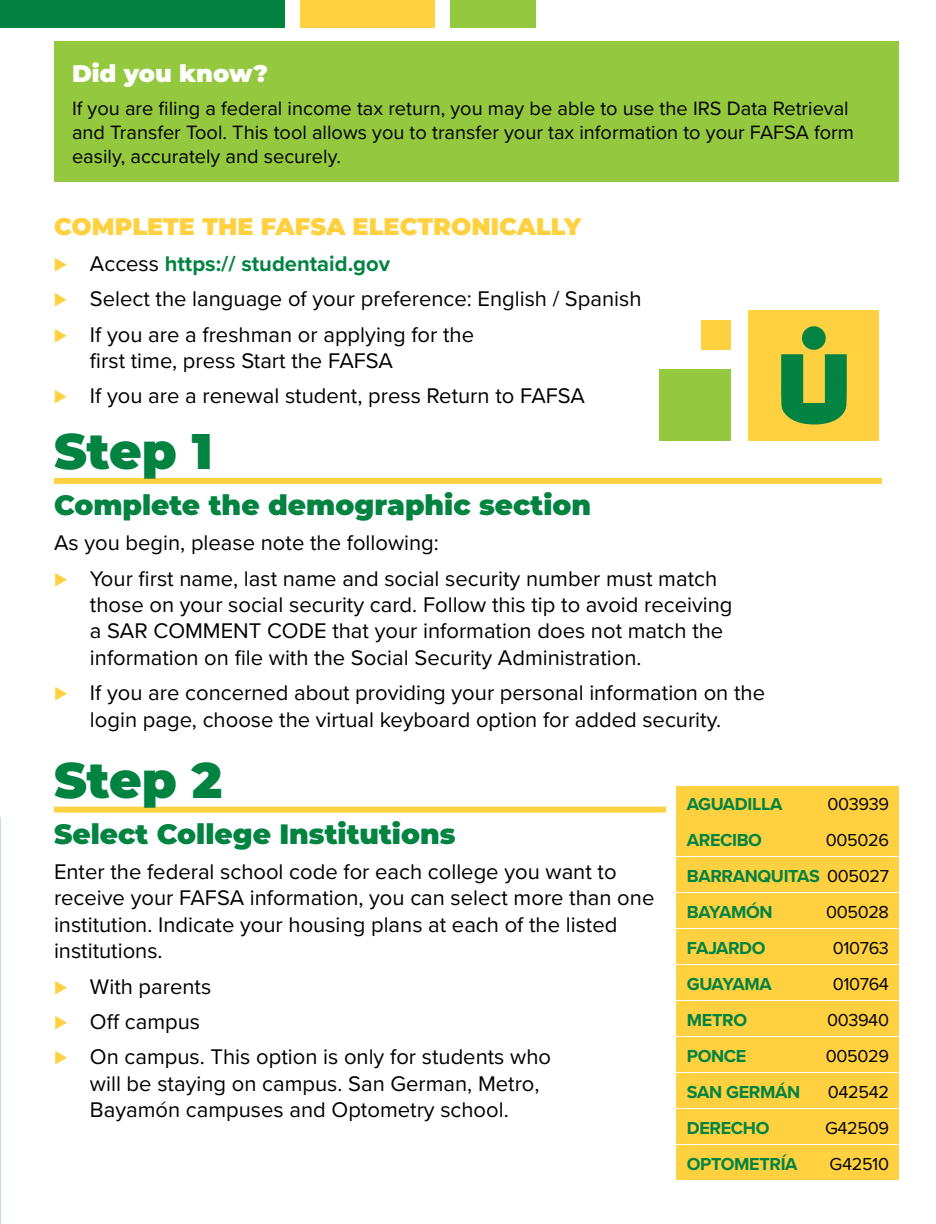
<style>
.page{position:relative;width:936px;height:1224px;background:#fff}
.page>*{position:absolute;margin:0;border:0;box-sizing:border-box;transform-origin:0 0}
.t1{font:900 50px "Montserrat";color:#028342}
.t2{font:900 28px "Montserrat";color:#028342}
.t3{font:900 24px "Montserrat";color:#ffd140}
.t4{font:900 24px "Montserrat";color:#fff}
.t5{font:22px/26.4px "Proxima Nova";color:#000}
.t6{font:20px/24px "Proxima Nova";color:#000}
.t7{font:700 18px/36px "Proxima Nova";letter-spacing:-.02em;color:#028342;text-align:justify}
.t8{font:18px "Proxima Nova";letter-spacing:-.02em;color:#000}
.s1{font-weight:900;color:#ffd140}
.s2{font-weight:700;color:#028342}
.s3{font-weight:400;color:#000}
</style>
<div class="page">
<div style="left:54px;top:478px;width:828px;height:6px;background:#ffd140"></div>
<div style="left:677px;top:786px;width:222px;height:34px;background:#ffd140"></div>
<div style="left:677px;top:822px;width:222px;height:34px;background:#ffd140"></div>
<div style="left:677px;top:858px;width:222px;height:34px;background:#ffd140"></div>
<div style="left:677px;top:894px;width:222px;height:34px;background:#ffd140"></div>
<div style="left:677px;top:930px;width:222px;height:34px;background:#ffd140"></div>
<div style="left:677px;top:966px;width:222px;height:34px;background:#ffd140"></div>
<div style="left:677px;top:1002px;width:222px;height:34px;background:#ffd140"></div>
<div style="left:677px;top:1038px;width:222px;height:34px;background:#ffd140"></div>
<div style="left:677px;top:1074px;width:222px;height:34px;background:#ffd140"></div>
<div style="left:677px;top:1110px;width:222px;height:34px;background:#ffd140"></div>
<div style="left:677px;top:1146px;width:222px;height:34px;background:#ffd140"></div>
<div style="left:300px;top:0;width:134px;height:27px;background:#ffd140"></div>
<div style="left:0;top:0;width:284px;height:27px;background:#028342"></div>
<div style="left:450px;top:0;width:86px;height:27px;background:#94c93f"></div>
<div style="left:749px;top:310px;width:130px;height:131px;background:#ffd140"></div>
<div style="left:660px;top:369px;width:71px;height:72px;background:#94c93f"></div>
<div style="left:701px;top:320px;width:30px;height:30px;background:#ffd140"></div>
<div style="left:802px;top:326px;width:24px;height:24px;background:#028342;border-radius:50%"></div>
<svg style="left:781px;top:354px;width:66px;height:71px"></svg>
<div style="left:54px;top:41px;width:845px;height:140px;background:#94c93f"></div>
<div style="left:54px;top:807px;width:612px;height:6px;background:#ffd140"></div>
<p class="t4" style="left:72px;top:56px;width:198px">Did you know?</p>
<p class="t6" style="left:72px;top:96px;width:784px">If you are filing a federal income tax return, you may be able to use the IRS Data Retrieval and Transfer Tool. This tool allows you to transfer your tax information to your FAFSA form easily, accurately and securely.</p>
<p class="t3" style="left:54px;top:209px;width:529px">COMPLETE THE FAFSA ELECTRONICALLY</p>
<p class="t5" style="left:54px;top:245px;width:589px;line-height:35.4px"><span class="s1">⊲</span> Access <span class="s2">https:// studentaid.gov<br></span><span class="s1">⊲</span> Select the language of your preference: English / Spanish <span class="s1">⊲</span> If you are a freshman or applying for the</p>
<p class="t5" style="left:54px;top:342px;width:533px;line-height:35.4px;text-indent:36px">first time, press Start the FAFSA<br><span class="s1">⊲</span> If you are a renewal student, press Return to FAFSA</p>
<h1 class="t1" style="left:54px;top:414px;width:160px">Step 1</h1>
<p class="t2" style="left:54px;top:484px;width:539px">Complete the demographic section</p>
<p class="t5" style="left:54px;top:524px;width:665px;line-height:35.4px">As you begin, please note the following:<br><span class="s1">⊲</span> Your first name, last name and social security number must match</p>
<p class="t5" style="left:90px;top:591px;width:644px">those on your social security card. Follow this tip to avoid receiving a SAR COMMENT CODE that your information does not match the information on file with the Social Security Administration.</p>
<p class="t5" style="left:54px;top:679px;width:713px;text-align:center"><span class="s1">⊲</span> If you are concerned about providing your personal information on the login page, choose the virtual keyboard option for added security.</p>
<h1 class="t1" style="left:54px;top:742px;width:170px">Step 2</h1>
<p class="t2" style="left:54px;top:813px;width:403px">Select College Institutions</p>
<p class="t5" style="left:54px;top:858px;width:602px">Enter the federal school code for each college you want to receive your FAFSA information, you can select more than one institution. Indicate your housing plans at each of the listed institutions.</p>
<p class="t5" style="left:54px;top:968px;width:499px;line-height:35.4px"><span class="s1">⊲</span> With parents<br><span class="s1">⊲</span> Off campus<br><span class="s1">⊲</span> On campus. This option is only for students who</p>
<p class="t5" style="left:90px;top:1069px;width:451px">will be staying on campus. San German, Metro,<br>Bayamón campuses and Optometry school.</p>
<p class="t7" style="left:687px;top:786px;width:97px">AGUADILLA</p>
<p class="t8" style="left:827px;top:791px;width:63px">003939</p>
<p class="t7" style="left:687px;top:822px;width:77px">ARECIBO</p>
<p class="t7" style="left:687px;top:822px;width:204px;text-indent:139px"><span class="s3">005026<br></span>BARRANQUITAS <span class="s3">005027<br></span>BAYAMÓN</p>
<p class="t8" style="left:826px;top:899px;width:64px">005028</p>
<p class="t7" style="left:687px;top:930px;width:80px">FAJARDO</p>
<p class="t8" style="left:833px;top:935px;width:58px">010763</p>
<p class="t7" style="left:687px;top:966px;width:86px">GUAYAMA</p>
<p class="t8" style="left:833px;top:971px;width:58px">010764</p>
<p class="t7" style="left:687px;top:1002px;width:62px">METRO</p>
<p class="t8" style="left:827px;top:1007px;width:63px">003940</p>
<p class="t7" style="left:687px;top:1038px;width:61px">PONCE</p>
<p class="t8" style="left:826px;top:1043px;width:65px">005029</p>
<p class="t7" style="left:687px;top:1074px;width:115px">SAN GERMÁN</p>
<p class="t8" style="left:828px;top:1079px;width:63px">042542</p>
<p class="t7" style="left:687px;top:1110px;width:84px">DERECHO</p>
<p class="t8" style="left:825px;top:1115px;width:65px">G42509</p>
<p class="t7" style="left:687px;top:1146px;width:112px">OPTOMETRÍA</p>
<p class="t8" style="left:830px;top:1151px;width:61px">G42510</p>
</div>
